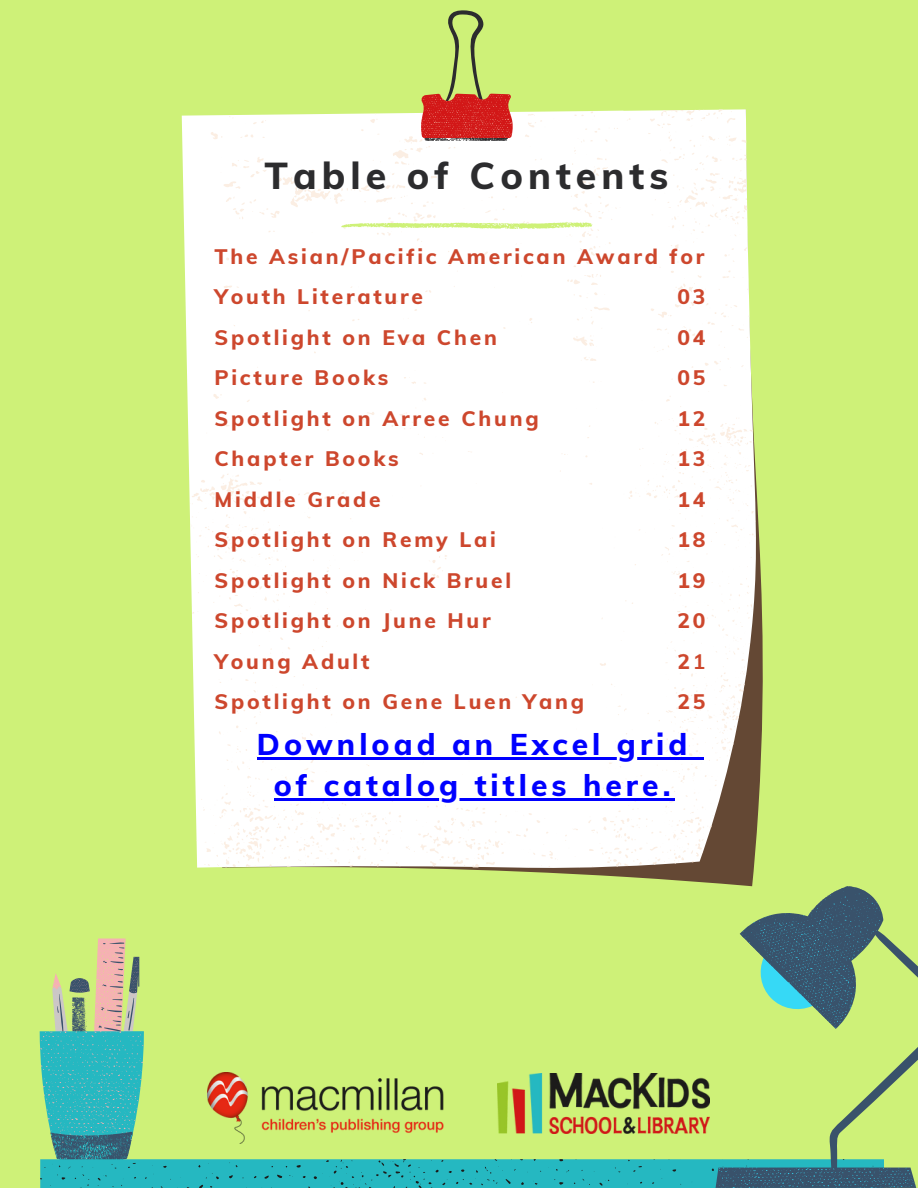
<style>
.page{position:relative;width:918px;height:1188px;background:#cef178}
.page>*{position:absolute;margin:0;border:0;box-sizing:border-box;transform-origin:0 0}
.t1{font:800 37.5px "Muli";letter-spacing:.135em;color:#2c2c2e}
.t2{font:800 30px "Muli";letter-spacing:.135em;color:#00f}
.t3{font:800 21px/40.5px "Muli";letter-spacing:.135em;color:#cd472d}
.s1{font-weight:700}
</style>
<div class="page">
<svg style="left:448px;top:517px;width:315px;height:369px"></svg>
<div style="left:190px;top:110px;width:566px;height:758px;background:#fff"></div>
<svg style="left:421px;top:10px;width:91px;height:131px"></svg>
<svg style="left:40px;top:886px;width:878px;height:302px"></svg>
<svg style="left:341px;top:208px;width:252px;height:35px"></svg>
<img style="left:208px;top:1073px;width:236px;height:71px">
<img style="left:497px;top:1073px;width:213px;height:61px">
<hr style="left:257px;top:757px;width:434px;height:2px;background:#00f">
<svg style="left:691px;top:757px;width:13px;height:2px"></svg>
<hr style="left:274px;top:799px;width:401px;height:2px;background:#00f">
<p class="t1" style="left:265px;top:151px;width:405px">Table of Contents</p>
<p class="t3" style="left:214px;top:235px;width:492px">The Asian/Pacific American Award for<br>Youth Literature</p>
<p class="t3" style="left:214px;top:316px;width:284px">Spotlight on Eva Chen</p>
<p class="t3" style="left:214px;top:357px;width:175px">Picture Books</p>
<p class="t3" style="left:214px;top:397px;width:326px">Spotlight on Arree Chung</p>
<p class="t3" style="left:214px;top:438px;width:186px">Chapter Books</p>
<p class="t3" style="left:214px;top:478px;width:168px">Middle Grade</p>
<p class="t3" style="left:214px;top:519px;width:283px">Spotlight on Remy Lai</p>
<p class="t3" style="left:214px;top:559px;width:298px">Spotlight on Nick Bruel</p>
<p class="t3" style="left:214px;top:600px;width:278px">Spotlight on June Hur</p>
<p class="t3" style="left:214px;top:640px;width:157px">Young Adult</p>
<p class="t3" style="left:214px;top:681px;width:371px">Spotlight on Gene Luen Yang</p>
<p class="t3" style="left:678px;top:276px;width:30px">03</p>
<p class="t3" style="left:678px;top:316px;width:30px">04</p>
<p class="t3" style="left:678px;top:357px;width:30px">05</p>
<p class="t3" style="left:678px;top:397px;width:30px">12</p>
<p class="t3" style="left:678px;top:438px;width:30px">13</p>
<p class="t3" style="left:678px;top:478px;width:30px">14</p>
<p class="t3" style="left:678px;top:519px;width:30px;text-align:justify">18<br>19<br>20</p>
<p class="t3" style="left:678px;top:640px;width:30px">2<span class="s1">1</span></p>
<h2 class="t3" style="left:678px;top:681px;width:30px">25</h2>
<p class="t2" style="left:257px;top:725px;width:432px">Download an Excel grid</p>
<p class="t2" style="left:274px;top:766px;width:398px">of catalog titles here.</p>
</div>
